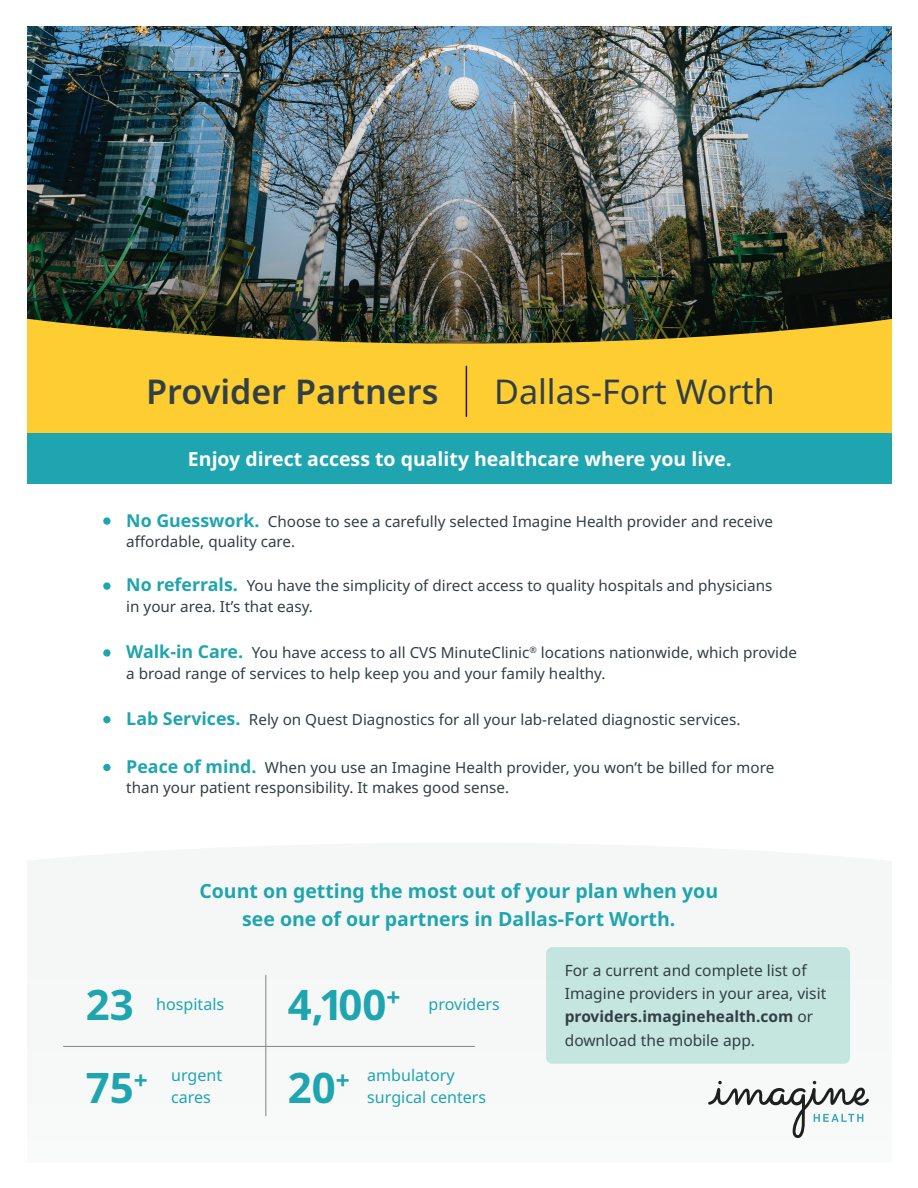
<style>
.page{position:relative;width:918px;height:1188px;background:#fff}
.page>*{position:absolute;margin:0;border:0;box-sizing:border-box;transform-origin:0 0}
.t1{font:700 42px "Noto Sans";color:#1fa5af}
.t2{font:600 34.05px "Noto Sans";color:#323f44}
.t3{font:34.05px "Noto Sans";color:#323f44}
.t4{font:700 19.5px/27.3px "Noto Sans";color:#1fa5af;text-align:center}
.t5{font:700 19.5px "Noto Sans";color:#fff}
.t6{font:16.05px/22.2px "Noto Sans";color:#1fa5af}
.t7{font:15.45px/23.2px "Noto Sans";color:#323f44}
.t8{font:15.3px/20.2px "Noto Sans";color:#323f44}
.s1{font-weight:700;font-size:17.85px;color:#1fa5af}
.s2{font-weight:700}
</style>
<div class="page">
<img style="left:27px;top:26px;width:865px;height:7px">
<img style="left:27px;top:33px;width:865px;height:282px">
<svg style="left:27px;top:315px;width:865px;height:119px;fill:#fecd32"></svg>
<div style="left:2px;top:434px;width:916px;height:50px;background:#1fa5af"></div>
<hr style="left:466px;top:366px;width:1px;height:50px;background:#231f20">
<hr style="left:63px;top:1046px;width:412px;height:1px;background:#828383">
<hr style="left:265px;top:975px;width:1px;height:141px;background:#828383">
<svg style="left:708px;top:1081px;width:161px;height:57px"></svg>
<div style="left:103px;top:517px;width:8px;height:8px;background:#1fa5af;border-radius:50%"></div>
<div style="left:103px;top:582px;width:8px;height:8px;background:#1fa5af;border-radius:50%"></div>
<div style="left:103px;top:764px;width:8px;height:7px;background:#1fa5af;border-radius:50%"></div>
<div style="left:103px;top:649px;width:8px;height:8px;background:#1fa5af;border-radius:50%"></div>
<div style="left:103px;top:716px;width:8px;height:7px;background:#1fa5af;border-radius:50%"></div>
<div style="left:546px;top:947px;width:304px;height:117px;background:#c5e5df;border-radius:6px"></div>
<div style="left:0;top:0;width:27px;height:1188px;background:#fff"></div>
<div style="left:893px;top:0;width:25px;height:1188px;background:#fff"></div>
<h2 class="t2" style="left:146px;top:368px;width:294px">Provider Partners</h2>
<h2 class="t3" style="left:494px;top:368px;width:282px">Dallas-Fort Worth</h2>
<p class="t5" style="left:188px;top:445px;width:545px">Enjoy direct access to quality healthcare where you live.</p>
<p class="t8" style="left:126px;top:512px;width:648px"><span class="s1">No Guesswork.</span> Choose to see a carefully selected Imagine Health provider and receive affordable, quality care.</p>
<p class="t8" style="left:126px;top:576px;width:648px"><span class="s1">No referrals.</span> You have the simplicity of direct access to quality hospitals and physicians in your area. It’s that easy.</p>
<p class="t8" style="left:126px;top:643px;width:672px"><span class="s1">Walk-in Care.</span> You have access to all CVS MinuteClinic<sup>®</sup> locations nationwide, which provide a broad range of services to help keep you and your family healthy.</p>
<p class="t8" style="left:126px;top:710px;width:616px"><span class="s1">Lab Services.</span> Rely on Quest Diagnostics for all your lab-related diagnostic services.</p>
<p class="t8" style="left:126px;top:758px;width:650px"><span class="s1">Peace of mind.</span> When you use an Imagine Health provider, you won’t be billed for more than your patient responsibility. It makes good sense.</p>
<p class="t4" style="left:199px;top:878px;width:520px">Count on getting the most out of your plan when you see one of our partners in Dallas-Fort Worth.</p>
<h1 class="t1" style="left:86px;top:975px;width:50px">23</h1>
<h1 class="t1" style="left:288px;top:975px;width:114px">4,100<sup>+</sup></h1>
<p class="t6" style="left:156px;top:993px;width:69px">hospitals</p>
<p class="t6" style="left:429px;top:993px;width:73px">providers</p>
<p class="t6" style="left:171px;top:1064px;width:53px">urgent cares</p>
<p class="t6" style="left:367px;top:1064px;width:120px">ambulatory surgical centers</p>
<h1 class="t1" style="left:86px;top:1058px;width:64px">75<sup>+</sup></h1>
<h1 class="t1" style="left:288px;top:1058px;width:64px">20<sup>+</sup></h1>
<p class="t7" style="left:565px;top:959px;width:263px">For a current and complete list of<br>Imagine providers in your area, visit <span class="s2">providers.imaginehealth.com</span> or download the mobile app.</p>
</div>
